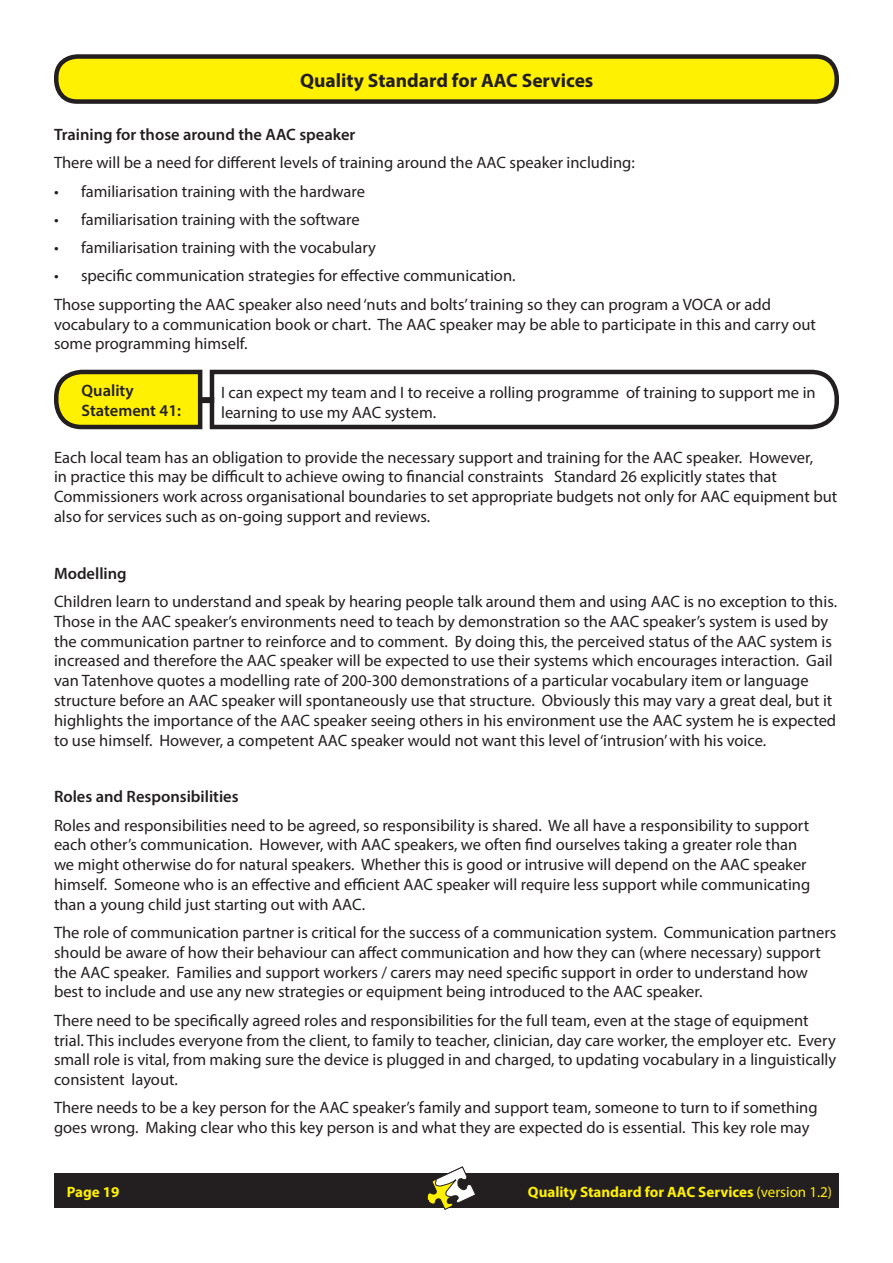
<style>
.page{position:relative;width:893px;height:1263px;background:#fff}
.page>*{position:absolute;margin:0;border:0;box-sizing:border-box;transform-origin:0 0}
.t1{font:700 19.5px "Myriad Pro";color:#231f20}
.t2{font:16.5px/19.8px "Myriad Pro";color:#231f20}
.t3{font:600 16.5px/19.8px "Myriad Pro";color:#231f20}
.t4{font:700 15px "Myriad Pro";color:#fff101}
.s1{font-weight:400}
</style>
<div class="page">
<div style="left:54px;top:1173px;width:785px;height:34px;background:#231f20"></div>
<svg style="left:426px;top:1166px;width:51px;height:43px"></svg>
<div style="left:56px;top:57px;width:781px;height:45px;background:#fff101;border-radius:21px"></div>
<div style="left:54px;top:54px;width:785px;height:50px;border:4px solid #231f20;border-radius:21px"></div>
<svg style="left:54px;top:369px;width:785px;height:61px"></svg>
<div style="left:200px;top:397px;width:14px;height:6px;background:#231f20"></div>
<p class="t1" style="left:300px;top:67px;width:295px">Quality Standard for AAC Services</p>
<p class="t3" style="left:54px;top:124px;width:303px">Training for those around the AAC speaker</p>
<p class="t2" style="left:54px;top:153px;width:582px">There will be a need for different levels of training around the AAC speaker including:</p>
<p class="t2" style="left:54px;top:181px;width:313px">• familiarisation training with the hardware</p>
<p class="t2" style="left:54px;top:209px;width:307px">• familiarisation training with the software</p>
<p class="t2" style="left:54px;top:237px;width:323px">• familiarisation training with the vocabulary</p>
<p class="t2" style="left:54px;top:266px;width:463px">• specific communication strategies for effective communication.</p>
<p class="t2" style="left:54px;top:294px;width:763px">Those supporting the AAC speaker also need ‘nuts and bolts’ training so they can program a VOCA or add vocabulary to a communication book or chart. The AAC speaker may be able to participate in this and carry out some programming himself.</p>
<p class="t3" style="left:82px;top:380px;width:101px">Quality<br>Statement 41:</p>
<p class="t2" style="left:221px;top:382px;width:596px">I can expect my team and I to receive a rolling programme of training to support me in learning to use my AAC system.</p>
<p class="t2" style="left:54px;top:447px;width:785px">Each local team has an obligation to provide the necessary support and training for the AAC speaker. However,<br>in practice this may be difficult to achieve owing to financial constraints Standard 26 explicitly states that Commissioners work across organisational boundaries to set appropriate budgets not only for AAC equipment but also for services such as on-going support and reviews.</p>
<p class="t3" style="left:54px;top:563px;width:74px">Modelling</p>
<p class="t2" style="left:54px;top:591px;width:785px">Children learn to understand and speak by hearing people talk around them and using AAC is no exception to this.<br>Those in the AAC speaker’s environments need to teach by demonstration so the AAC speaker’s system is used by the communication partner to reinforce and to comment. By doing this, the perceived status of the AAC system is increased and therefore the AAC speaker will be expected to use their systems which encourages interaction. Gail van Tatenhove quotes a modelling rate of 200-300 demonstrations of a particular vocabulary item or language structure before an AAC speaker will spontaneously use that structure. Obviously this may vary a great deal, but it highlights the importance of the AAC speaker seeing others in his environment use the AAC system he is expected to use himself. However, a competent AAC speaker would not want this level of ‘intrusion’ with his voice.</p>
<p class="t3" style="left:54px;top:786px;width:186px">Roles and Responsibilities</p>
<p class="t2" style="left:54px;top:815px;width:758px">Roles and responsibilities need to be agreed, so responsibility is shared. We all have a responsibility to support each other’s communication. However, with AAC speakers, we often find ourselves taking a greater role than we might otherwise do for natural speakers. Whether this is good or intrusive will depend on the AAC speaker himself. Someone who is an effective and efficient AAC speaker will require less support while communicating than a young child just starting out with AAC.</p>
<p class="t2" style="left:54px;top:922px;width:784px">The role of communication partner is critical for the success of a communication system. Communication partners should be aware of how their behaviour can affect communication and how they can (where necessary) support the AAC speaker. Families and support workers / carers may need specific support in order to understand how best to include and use any new strategies or equipment being introduced to the AAC speaker.</p>
<p class="t2" style="left:54px;top:1010px;width:784px">There need to be specifically agreed roles and responsibilities for the full team, even at the stage of equipment trial. This includes everyone from the client, to family to teacher, clinician, day care worker, the employer etc. Every small role is vital, from making sure the device is plugged in and charged, to updating vocabulary in a linguistically consistent layout.</p>
<p class="t2" style="left:54px;top:1098px;width:765px">There needs to be a key person for the AAC speaker’s family and support team, someone to turn to if something goes wrong. Making clear who this key person is and what they are expected do is essential. This key role may</p>
<p class="t4" style="left:67px;top:1182px;width:54px">Page 19</p>
<p class="t4" style="left:528px;top:1182px;width:306px">Quality Standard for AAC Services <span class="s1">(version 1.2)</span></p>
</div>
